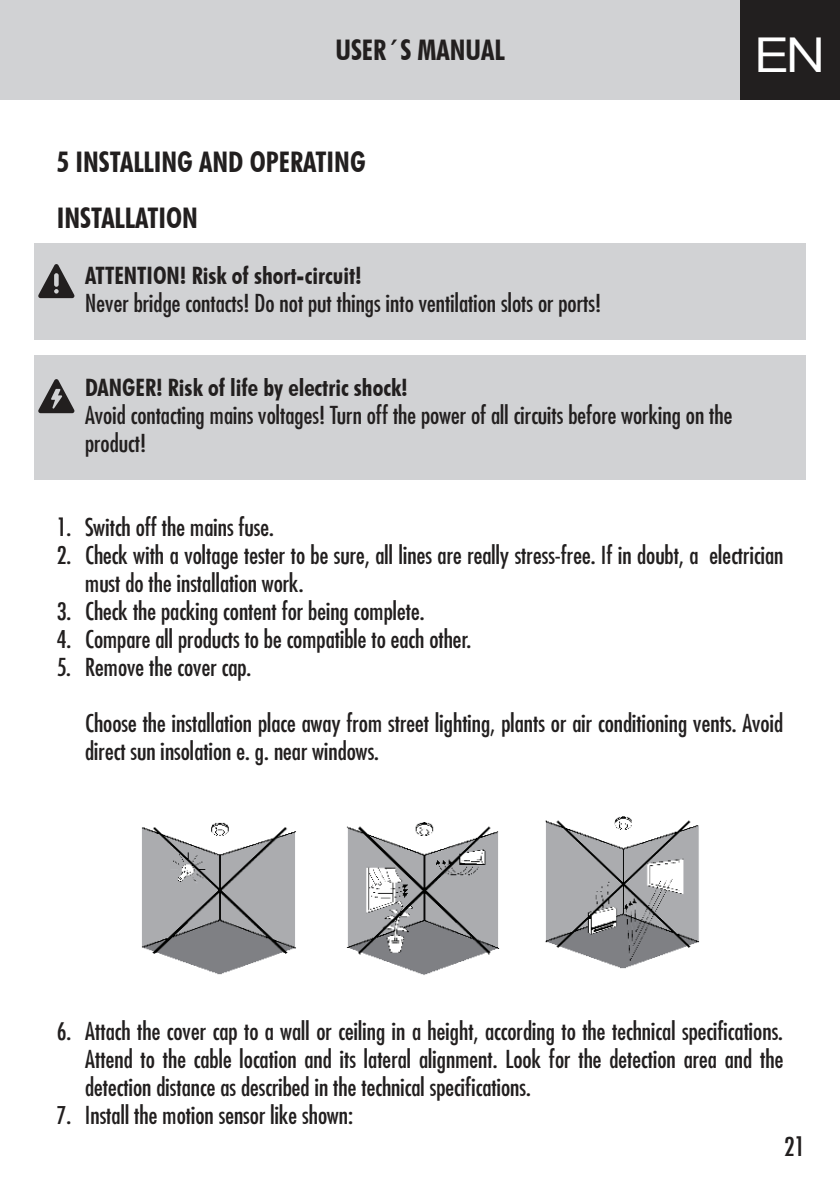
<style>
.page{position:relative;width:840px;height:1191px;background:#fff}
.page>*{position:absolute;margin:0;border:0;box-sizing:border-box;transform-origin:0 0}
.t1{font:48px "Agent Ext DB Normal";color:#fff}
.t2{font:700 condensed 28.4px/56px "Futura BT";color:#221f1f}
.t3{font:condensed 25.6px "Futura";color:#221f1f}
.t4{font:condensed 24px/28px "Futura";color:#221f1f}
.t5{font:700 condensed 24px "Futura BT";color:#221f1f}
</style>
<div class="page">
<div style="left:34px;top:243px;width:771px;height:52px;background:#d1d2d4"></div>
<div style="left:34px;top:292px;width:771px;height:48px;background:#d1d2d4"></div>
<div style="left:34px;top:355px;width:771px;height:52px;background:#d1d2d4"></div>
<div style="left:34px;top:404px;width:771px;height:76px;background:#d1d2d4"></div>
<svg style="left:38px;top:264px;width:36px;height:34px"></svg>
<svg style="left:38px;top:379px;width:36px;height:34px"></svg>
<div style="left:0;top:0;width:839px;height:99px;background:#d1d2d4"></div>
<div style="left:740px;top:0;width:99px;height:99px;background:#221f1f"></div>
<img style="left:141px;top:822px;width:155px;height:153px">
<img style="left:346px;top:822px;width:154px;height:153px">
<img style="left:545px;top:816px;width:155px;height:153px">
<p class="t2" style="left:335px;top:25px;width:171px">USER´S MANUAL</p>
<h1 class="t1" style="left:755px;top:27px;width:70px">EN</h1>
<p class="t2" style="left:57px;top:136px;width:310px">5 INSTALLING AND OPERATING<br>INSTALLATION</p>
<p class="t5" style="left:85px;top:266px;width:278px">ATTENTION! Risk of short-circuit!</p>
<p class="t4" style="left:85px;top:289px;width:517px">Never bridge contacts! Do not put things into ventilation slots or ports!</p>
<p class="t5" style="left:85px;top:378px;width:324px">DANGER! Risk of life by electric shock!</p>
<p class="t4" style="left:85px;top:401px;width:648px">Avoid contacting mains voltages! Turn off the power of all circuits before working on the product!</p>
<p class="t4" style="left:57px;top:513px;width:219px">1. Switch off the mains fuse.</p>
<p class="t4" style="left:85px;top:541px;width:699px;text-indent:-28px">2. Check with a voltage tester to be sure, all lines are really stress-free. If in doubt, a electrician must do the installation work.</p>
<p class="t4" style="left:57px;top:597px;width:369px">3. Check the packing content for being complete.</p>
<p class="t4" style="left:57px;top:625px;width:416px">4. Compare all products to be compatible to each other.</p>
<p class="t4" style="left:57px;top:653px;width:196px">5. Remove the cover cap.</p>
<p class="t4" style="left:85px;top:709px;width:699px">Choose the installation place away from street lighting, plants or air conditioning vents. Avoid direct sun insolation e. g. near windows.</p>
<p class="t4" style="left:85px;top:1017px;width:699px;text-align:justify;text-indent:-28px">6. Attach the cover cap to a wall or ceiling in a height, according to the technical specifications.<br>Attend to the cable location and its lateral alignment. Look for the detection area and the detection distance as described in the technical specifications.</p>
<p class="t4" style="left:57px;top:1101px;width:297px">7. Install the motion sensor like shown:</p>
<p class="t3" style="left:783px;top:1132px;width:22px">21</p>
</div>
